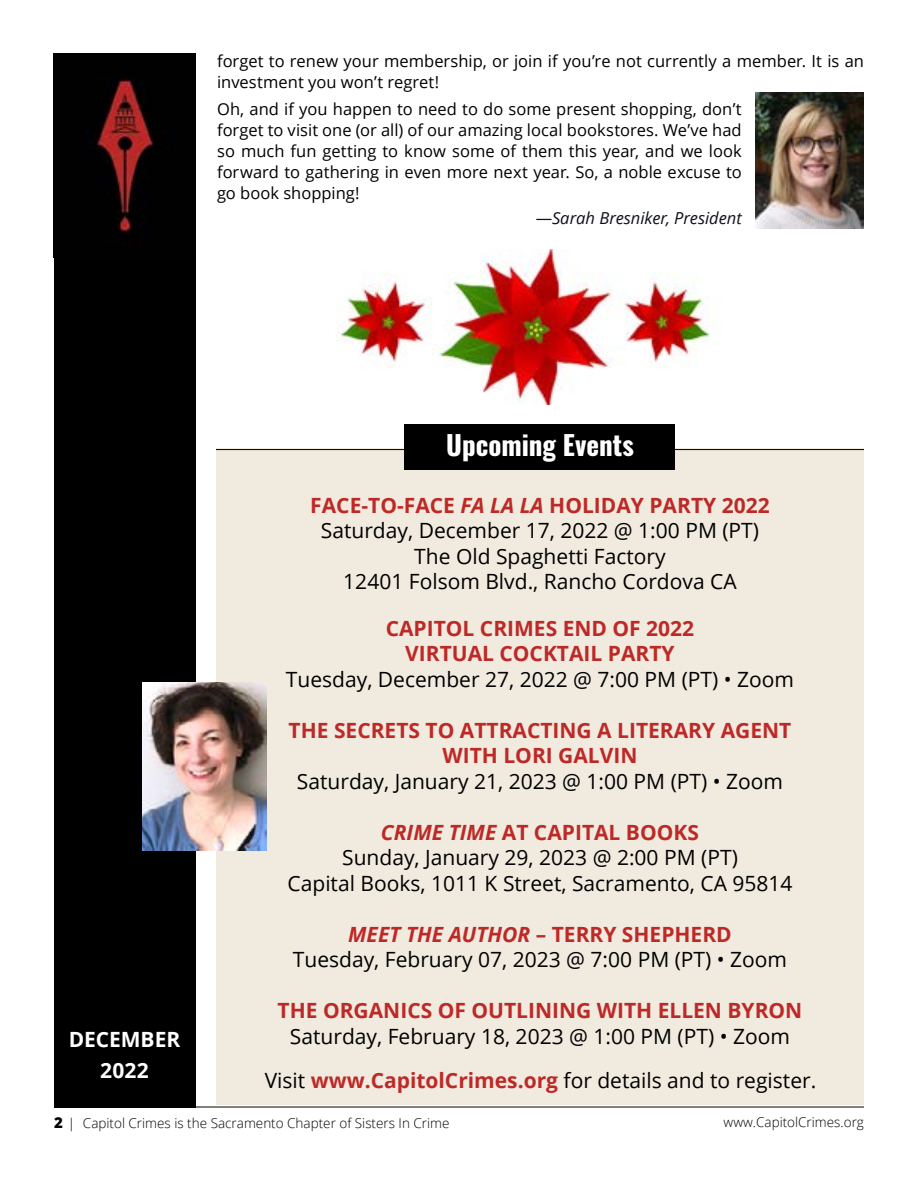
<style>
.page{position:relative;width:918px;height:1188px;background:#fff}
.page>*{position:absolute;margin:0;border:0;box-sizing:border-box;transform-origin:0 0}
.t1{font:27px "Oswald";color:#fff}
.t2{font:21px/25.5px "Open Sans";color:#000;text-align:center}
.t3{font:700 21px/25.2px "Open Sans";color:#bd2927;text-align:center}
.t4{font:700 21px/31px "Open Sans";color:#fff;text-align:center}
.t5{font:16.5px/21px "Open Sans";color:#000}
.t6{font:italic 16.5px "Open Sans";color:#0e101a}
.t7{font:300 13.5px "Open Sans";color:#000}
.s1{font-style:normal}
.s2{font-weight:700;color:#bd2927}
.s3{font-weight:700;font-style:italic;color:#bd2927}
.s4{font-weight:800;font-size:15px}
</style>
<div class="page">
<div style="left:54px;top:54px;width:141px;height:1053px;background:#000"></div>
<img style="left:96px;top:77px;width:58px;height:156px">
<hr style="left:54px;top:1107px;width:810px;height:1px;background:#000">
<div style="left:216px;top:448px;width:648px;height:657px;background:#f0eadf"></div>
<hr style="left:216px;top:449px;width:648px;height:1px;background:#000">
<div style="left:405px;top:424px;width:270px;height:45px;background:#000"></div>
<img style="left:755px;top:93px;width:109px;height:135px">
<img style="left:337px;top:249px;width:383px;height:156px">
<img style="left:143px;top:683px;width:123px;height:167px">
<p class="t5" style="left:217px;top:50px;width:648px">forget to renew your membership, or join if you’re not currently a member. It is an investment you won’t regret!</p>
<p class="t5" style="left:217px;top:98px;width:526px;text-align:justify">Oh, and if you happen to need to do some present shopping, don’t forget to visit one (or all) of our amazing local bookstores. We’ve had so much fun getting to know some of them this year, and we look forward to gathering in even more next year. So, a noble excuse to go book shopping!</p>
<p class="t6" style="left:536px;top:207px;width:208px"><span class="s1">—</span>Sarah Bresniker, President</p>
<p class="t4" style="left:69px;top:1024px;width:113px">DECEMBER<br>2022</p>
<p class="t1" style="left:446px;top:421px;width:189px">Upcoming Events</p>
<p class="t2" style="left:310px;top:492px;width:461px"><span class="s2">FACE-TO-FACE</span> <span class="s3">FA LA LA</span> <span class="s2">HOLIDAY PARTY 2022<br></span>Saturday, December 17, 2022 @ 1:00 PM (PT)<br>The Old Spaghetti Factory<br>12401 Folsom Blvd., Rancho Cordova CA</p>
<p class="t3" style="left:386px;top:615px;width:310px">CAPITOL CRIMES END OF 2022<br>VIRTUAL COCKTAIL PARTY</p>
<p class="t2" style="left:286px;top:666px;width:510px">Tuesday, December 27, 2022 @ 7:00 PM (PT) • Zoom</p>
<p class="t3" style="left:289px;top:717px;width:504px">THE SECRETS TO ATTRACTING A LITERARY AGENT<br>WITH LORI GALVIN</p>
<p class="t2" style="left:297px;top:768px;width:488px">Saturday, January 21, 2023 @ 1:00 PM (PT) • Zoom</p>
<p class="t2" style="left:288px;top:819px;width:506px"><span class="s3">CRIME TIME</span> <span class="s2">AT CAPITAL BOOKS<br></span>Sunday, January 29, 2023 @ 2:00 PM (PT)<br>Capital Books, 1011 K Street, Sacramento, CA 95814</p>
<p class="t2" style="left:293px;top:921px;width:496px"><span class="s3">MEET THE AUTHOR</span> <span class="s2">– TERRY SHEPHERD<br></span>Tuesday, February 07, 2023 @ 7:00 PM (PT) • Zoom</p>
<p class="t3" style="left:278px;top:997px;width:526px">THE ORGANICS OF OUTLINING WITH ELLEN BYRON</p>
<p class="t2" style="left:265px;top:1013px;width:553px;line-height:44.7px">Saturday, February 18, 2023 @ 1:00 PM (PT) • Zoom<br>Visit <span class="s2">www.CapitolCrimes.org</span> for details and to register.</p>
<p class="t7" style="left:54px;top:1114px;width:397px"><span class="s4">2</span> | Capitol Crimes is the Sacramento Chapter of Sisters In Crime</p>
<p class="t7" style="left:724px;top:1113px;width:142px">www.CapitolCrimes.org</p>
</div>
